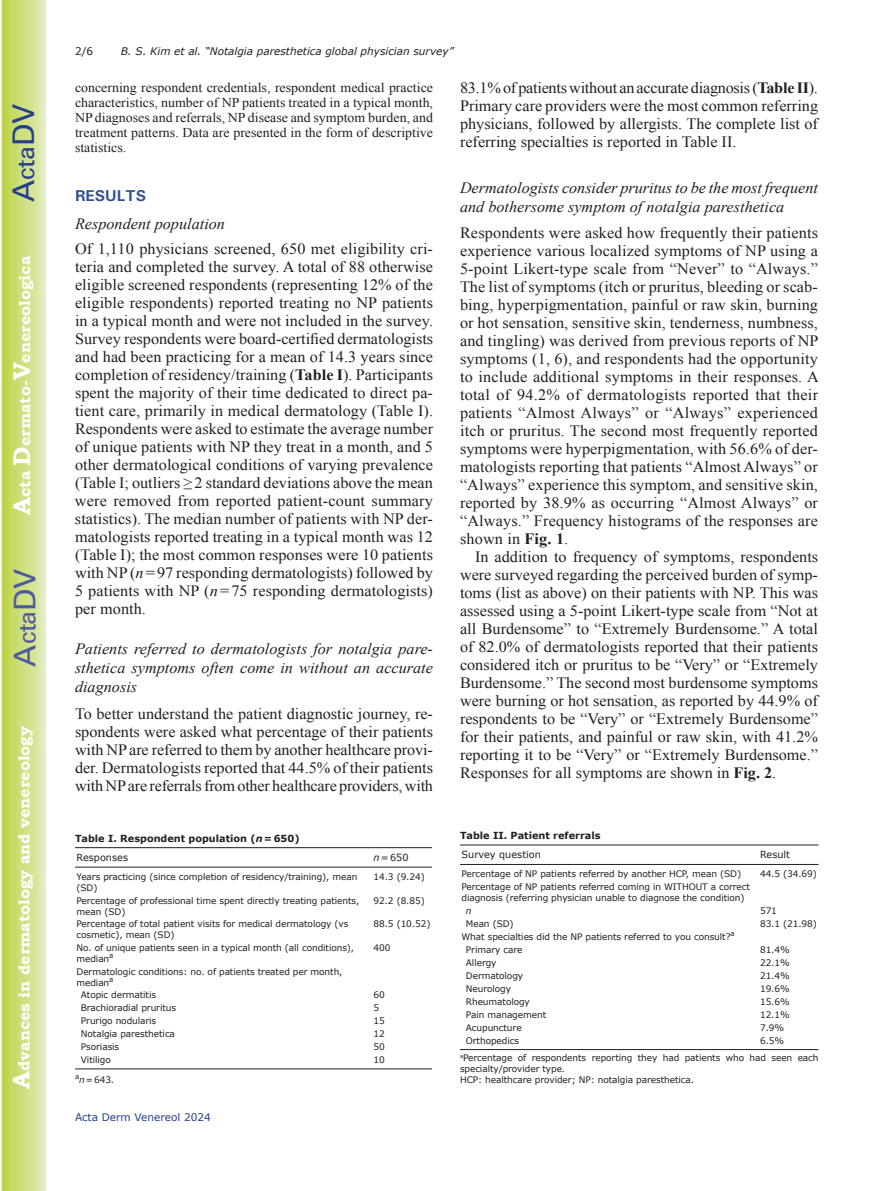
<style>
.page{position:relative;width:893px;height:1191px;background:#fff}
.page>*{position:absolute;margin:0;border:0;box-sizing:border-box;transform-origin:0 0}
.t1{font:30px "Univers";color:#4d5a9e}
.t2{font:30px "Univers";color:#253f8e}
.t3{font:15.75px/18px "Times New Roman";color:#231f20;text-align:justify}
.t4{font:italic 15.75px/18.9px "Times New Roman";color:#231f20;text-align:justify}
.t5{font:700 15.75px "Bookman Old Style";color:#fff}
.t6{font:700 15.75px "Univers";color:#324f95}
.t7{font:13.5px/15px "Times New Roman";color:#231f20;text-align:justify}
.t8{font:italic 10.5px "Verdana";color:#231f20}
.t9{font:10.5px "Verdana";color:#253f8e}
.t10{font:10.5px "Verdana";color:#231f20}
.t11{font:700 9.75px/19.5px "Verdana";color:#231f20}
.t12{font:9.75px "Verdana";color:#231f20}
.t13{font:9px/10.8px "Verdana";letter-spacing:-.01em;color:#231f20}
.t14{font:italic 9px "Verdana";color:#231f20}
.s1{font-size:24px}
.s2{font-weight:700}
.s3{font-style:italic}
.s4{font-weight:400}
</style>
<div class="page">
<svg style="left:1px;top:0;width:45px;height:1191px;background:#cfe084"></svg>
<hr style="left:75px;top:847px;width:297px;height:1px;background:#231f20">
<hr style="left:372px;top:847px;width:60px;height:1px;background:#231f20">
<hr style="left:75px;top:866px;width:297px;height:1px;background:#231f20">
<hr style="left:372px;top:866px;width:60px;height:1px;background:#231f20">
<hr style="left:75px;top:1068px;width:297px;height:1px;background:#231f20">
<hr style="left:372px;top:1068px;width:60px;height:1px;background:#231f20">
<hr style="left:460px;top:844px;width:300px;height:1px;background:#231f20">
<hr style="left:760px;top:844px;width:58px;height:1px;background:#231f20">
<hr style="left:460px;top:864px;width:300px;height:1px;background:#231f20">
<hr style="left:760px;top:864px;width:58px;height:1px;background:#231f20">
<hr style="left:460px;top:1049px;width:300px;height:1px;background:#231f20">
<hr style="left:760px;top:1049px;width:58px;height:1px;background:#231f20">
<h1 class="t2" style="left:6px;top:202px;width:100px;rotate:-90deg">A<span class="s1">cta</span>DV</h1>
<p class="t5" style="left:15px;top:515px;width:260px;rotate:-90deg"><span class="s1">A</span>cta <span class="s1">D</span>ermato-<span class="s1">V</span>enereologica</p>
<h1 class="t1" style="left:7px;top:666px;width:100px;rotate:-90deg">A<span class="s1">cta</span>DV</h1>
<p class="t5" style="left:15px;top:1088px;width:364px;rotate:-90deg"><span class="s1">A</span>dvances in dermatology and venereology</p>
<p class="t10" style="left:75px;top:44px;width:20px">2/6</p>
<p class="t8" style="left:121px;top:44px;width:334px">B. S. Kim et al. “Notalgia paresthetica global physician survey”</p>
<p class="t7" style="left:75px;top:80px;width:360px">concerning respondent credentials, respondent medical practice characteristics, number of NP patients treated in a typical month, NP diagnoses and referrals, NP disease and symptom burden, and treatment patterns. Data are presented in the form of descriptive statistics.</p>
<p class="t6" style="left:75px;top:185px;width:73px">RESULTS</p>
<p class="t4" style="left:75px;top:214px;width:152px">Respondent population</p>
<p class="t3" style="left:75px;top:240px;width:360px">Of 1,110 physicians screened, 650 met eligibility cri&shy;teria and completed the survey. A total of 88 otherwise eligible screened respondents (representing 12% of the eligible respondents) reported treating no NP patients in a typical month and were not included in the survey.<br>Survey respondents were board-certified dermatologists and had been practicing for a mean of 14.3 years since completion of residency/training (<span class="s2">Table I</span>). Participants spent the majority of their time dedicated to direct pa&shy;tient care, primarily in medical dermatology (Table I).<br>Respondents were asked to estimate the average number of unique patients with NP they treat in a month, and 5 other dermatological conditions of varying prevalence (Table I; outliers ≥2 standard deviations above the mean were removed from reported patient-count summary statistics). The median number of patients with NP der&shy;matologists reported treating in a typical month was 12 (Table I); the most common responses were 10 patients with NP (<span class="s3">n</span>=97 responding dermatologists) followed by 5 patients with NP (<span class="s3">n</span>=75 responding dermatologists) per month.</p>
<p class="t4" style="left:75px;top:639px;width:359px">Patients referred to dermatologists for notalgia pare&shy;sthetica symptoms often come in without an accurate diagnosis</p>
<p class="t3" style="left:75px;top:704px;width:360px">To better understand the patient diagnostic journey, re&shy;spondents were asked what percentage of their patients with NP are referred to them by another healthcare provi&shy;der. Dermatologists reported that 44.5% of their patients with NP are referrals from other healthcare providers, with</p>
<p class="t11" style="left:75px;top:828px;width:226px">Table I. Respondent population (<span class="s3">n</span>=650)<br><span class="s4">Responses</span></p>
<p class="t12" style="left:374px;top:851px;width:37px"><span class="s3">n</span>=650</p>
<p class="t13" style="left:76px;top:871px;width:282px">Years practicing (since completion of residency/training), mean (SD)</p>
<p class="t13" style="left:374px;top:871px;width:53px">14.3 (9.24)</p>
<p class="t13" style="left:76px;top:895px;width:284px">Percentage of professional time spent directly treating patients, mean (SD)</p>
<p class="t13" style="left:374px;top:895px;width:53px">92.2 (8.85)</p>
<p class="t13" style="left:76px;top:919px;width:273px">Percentage of total patient visits for medical dermatology (vs cosmetic), mean (SD)</p>
<p class="t13" style="left:374px;top:919px;width:58px">88.5 (10.52)</p>
<p class="t13" style="left:76px;top:942px;width:279px">No. of unique patients seen in a typical month (all conditions), median<sup>a</sup></p>
<p class="t13" style="left:374px;top:942px;width:18px">400</p>
<p class="t13" style="left:76px;top:966px;width:268px">Dermatologic conditions: no. of patients treated per month, median<sup>a</sup></p>
<p class="t13" style="left:81px;top:990px;width:77px">Atopic dermatitis</p>
<p class="t13" style="left:374px;top:990px;width:13px">60</p>
<p class="t13" style="left:81px;top:1002px;width:97px">Brachioradial pruritus</p>
<p class="t13" style="left:374px;top:1002px;width:7px">5</p>
<p class="t13" style="left:81px;top:1015px;width:77px">Prurigo nodularis</p>
<p class="t13" style="left:374px;top:1015px;width:13px">15</p>
<p class="t13" style="left:81px;top:1028px;width:96px">Notalgia paresthetica</p>
<p class="t13" style="left:374px;top:1028px;width:13px">12</p>
<p class="t13" style="left:81px;top:1041px;width:40px">Psoriasis</p>
<p class="t13" style="left:374px;top:1041px;width:13px">50</p>
<p class="t13" style="left:81px;top:1054px;width:32px">Vitiligo</p>
<p class="t13" style="left:374px;top:1054px;width:13px">10</p>
<p class="t13" style="left:75px;top:1074px;width:41px"><sup>a</sup><span class="s3">n</span>=643.</p>
<p class="t9" style="left:75px;top:1110px;width:137px">Acta Derm Venereol 2024</p>
<p class="t3" style="left:460px;top:79px;width:360px">83.1% of patients without an accurate diagnosis (<span class="s2">Table II</span>).<br>Primary care providers were the most common referring physicians, followed by allergists. The complete list of referring specialties is reported in Table II.</p>
<p class="t4" style="left:460px;top:178px;width:359px">Dermatologists consider pruritus to be the most frequent and bothersome symptom of notalgia paresthetica</p>
<p class="t3" style="left:460px;top:223px;width:360px">Respondents were asked how frequently their patients experience various localized symptoms of NP using a 5-point Likert-type scale from “Never” to “Always.” The list of symptoms (itch or pruritus, bleeding or scab&shy;bing, hyperpigmentation, painful or raw skin, burning or hot sensation, sensitive skin, tenderness, numbness, and tingling) was derived from previous reports of NP symptoms (1, 6), and respondents had the opportunity to include additional symptoms in their responses. A total of 94.2% of dermatologists reported that their patients “Almost Always” or “Always” experienced itch or pruritus. The second most frequently reported symptoms were hyperpigmentation, with 56.6% of der&shy;matologists reporting that patients “Almost Always” or “Always” experience this symptom, and sensitive skin, reported by 38.9% as occurring “Almost Always” or “Always.” Frequency histograms of the responses are shown in <span class="s2">Fig. 1</span>.</p>
<p class="t3" style="left:460px;top:547px;width:360px;text-indent:15px">In addition to frequency of symptoms, respondents were surveyed regarding the perceived burden of symp&shy;toms (list as above) on their patients with NP. This was assessed using a 5-point Likert-type scale from “Not at all Burdensome” to “Extremely Burdensome.” A total of 82.0% of dermatologists reported that their patients considered itch or pruritus to be “Very” or “Extremely Burdensome.” The second most burdensome symptoms were burning or hot sensation, as reported by 44.9% of respondents to be “Very” or “Extremely Burdensome” for their patients, and painful or raw skin, with 41.2% reporting it to be “Very” or “Extremely Burdensome.” Responses for all symptoms are shown in <span class="s2">Fig. 2</span>.</p>
<p class="t11" style="left:460px;top:825px;width:142px">Table II. Patient referrals</p>
<p class="t12" style="left:461px;top:848px;width:81px">Survey question</p>
<p class="t12" style="left:760px;top:848px;width:32px">Result</p>
<p class="t13" style="left:461px;top:868px;width:281px">Percentage of NP patients referred by another HCP, mean (SD)</p>
<p class="t13" style="left:760px;top:868px;width:58px">44.5 (34.69)</p>
<p class="t13" style="left:461px;top:881px;width:290px">Percentage of NP patients referred coming in WITHOUT a correct diagnosis (referring physician unable to diagnose the condition)</p>
<p class="t14" style="left:466px;top:905px;width:7px">n</p>
<p class="t13" style="left:760px;top:905px;width:18px">571</p>
<p class="t13" style="left:466px;top:918px;width:49px">Mean (SD)</p>
<p class="t13" style="left:760px;top:918px;width:58px">83.1 (21.98)</p>
<p class="t13" style="left:466px;top:931px;width:270px;line-height:12.9px;text-indent:-4px">What specialties did the NP patients referred to you consult?<sup>a<br></sup>Primary care</p>
<p class="t13" style="left:760px;top:944px;width:31px">81.4%</p>
<p class="t13" style="left:466px;top:957px;width:32px">Allergy</p>
<p class="t13" style="left:760px;top:957px;width:31px">22.1%</p>
<p class="t13" style="left:466px;top:970px;width:59px">Dermatology</p>
<p class="t13" style="left:760px;top:970px;width:31px">21.4%</p>
<p class="t13" style="left:466px;top:983px;width:47px">Neurology</p>
<p class="t13" style="left:760px;top:983px;width:31px">19.6%</p>
<p class="t13" style="left:466px;top:996px;width:66px">Rheumatology</p>
<p class="t13" style="left:760px;top:996px;width:31px">15.6%</p>
<p class="t13" style="left:466px;top:1009px;width:82px">Pain management</p>
<p class="t13" style="left:760px;top:1009px;width:31px">12.1%</p>
<p class="t13" style="left:466px;top:1022px;width:57px">Acupuncture</p>
<p class="t13" style="left:760px;top:1022px;width:26px">7.9%</p>
<p class="t13" style="left:466px;top:1035px;width:55px">Orthopedics</p>
<p class="t13" style="left:460px;top:1031px;width:360px;line-height:17.4px;text-indent:300px">6.5% <sup>a</sup>Percentage of respondents reporting they had patients who had seen each</p>
<p class="t13" style="left:460px;top:1063px;width:236px">specialty/provider type.<br>HCP: healthcare provider; NP: notalgia paresthetica.</p>
</div>
